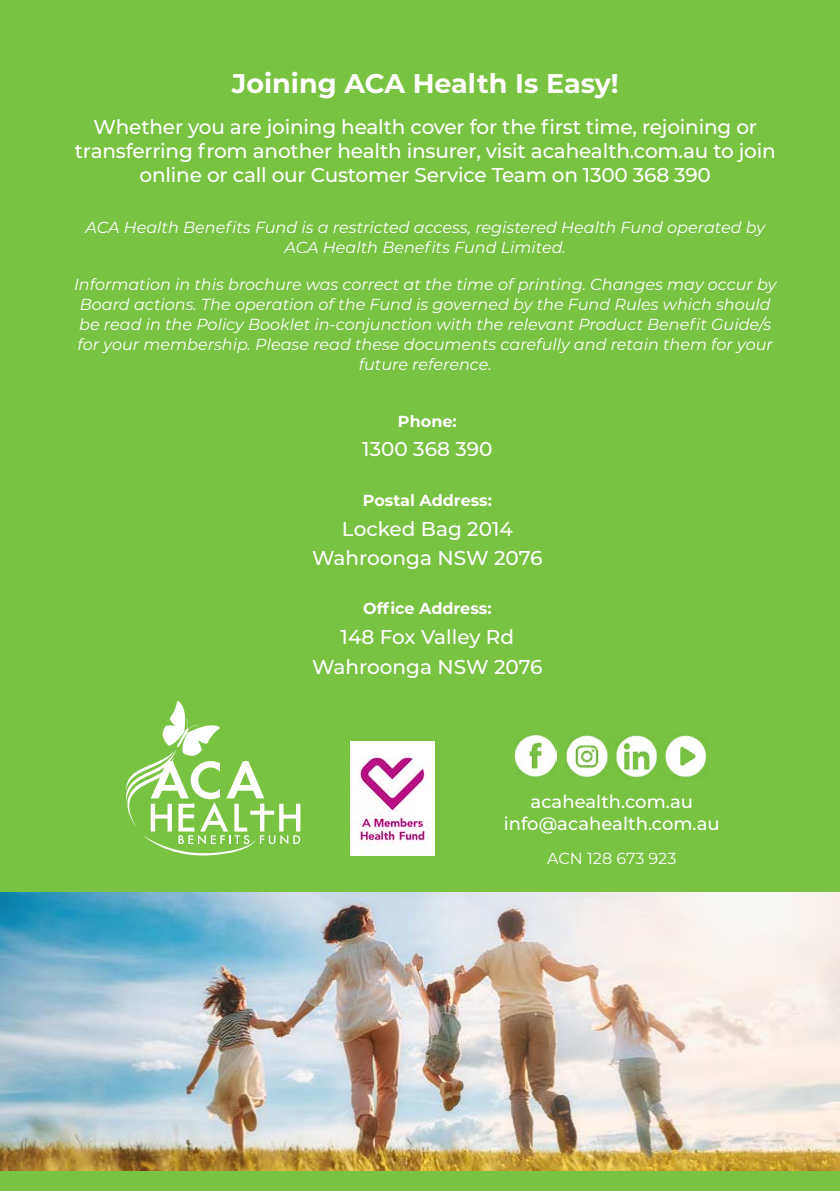
<style>
.page{position:relative;width:840px;height:1191px;background:#fff}
.page>*{position:absolute;margin:0;border:0;box-sizing:border-box;transform-origin:0 0}
.t1{font:700 27px "Montserrat";color:#fff}
.t2{font:500 20px/24px "Montserrat";letter-spacing:-.01em;color:#fff;text-align:center}
.t3{font:500 18px/21.6px "Montserrat";color:#fff;text-align:center}
.t4{font:italic 16px/20px "Montserrat";color:#fff;text-align:center}
.t5{font:700 16px "Montserrat";color:#fff}
.t6{font:16px "Montserrat";color:#fff}
</style>
<div class="page">
<div style="left:0;top:0;width:839px;height:1191px;background:#79c242"></div>
<img style="left:514px;top:735px;width:42px;height:41px">
<img style="left:566px;top:735px;width:42px;height:42px">
<img style="left:616px;top:735px;width:41px;height:42px">
<img style="left:664px;top:735px;width:42px;height:43px">
<svg style="left:125px;top:701px;width:175px;height:155px"></svg>
<img style="left:350px;top:741px;width:84px;height:114px">
<img style="left:0;top:892px;width:839px;height:278px">
<h1 class="t1" style="left:232px;top:63px;width:388px">Joining ACA Health Is Easy!</h1>
<p class="t2" style="left:75px;top:114px;width:702px">Whether you are joining health cover for the first time, rejoining or transferring from another health insurer, visit acahealth.com.au to join online or call our Customer Service Team on 1300 368 390</p>
<p class="t4" style="left:85px;top:217px;width:680px">ACA Health Benefits Fund is a restricted access, registered Health Fund operated by<br>ACA Health Benefits Fund Limited.</p>
<p class="t4" style="left:74px;top:274px;width:703px">Information in this brochure was correct at the time of printing. Changes may occur by Board actions. The operation of the Fund is governed by the Fund Rules which should be read in the Policy Booklet in-conjunction with the relevant Product Benefit Guide/s for your membership. Please read these documents carefully and retain them for your future reference.</p>
<p class="t5" style="left:398px;top:409px;width:60px">Phone:</p>
<p class="t2" style="left:362px;top:436px;width:132px">1300 368 390</p>
<p class="t5" style="left:362px;top:489px;width:131px">Postal Address:</p>
<p class="t2" style="left:312px;top:513px;width:232px;line-height:29.6px">Locked Bag 2014<br>Wahroonga NSW 2076</p>
<p class="t5" style="left:363px;top:597px;width:130px">Office Address:</p>
<p class="t2" style="left:312px;top:621px;width:232px;line-height:29.6px">148 Fox Valley Rd<br>Wahroonga NSW 2076</p>
<p class="t3" style="left:503px;top:790px;width:217px">acahealth.com.au info@acahealth.com.au</p>
<p class="t6" style="left:546px;top:847px;width:131px">ACN 128 673 923</p>
</div>
